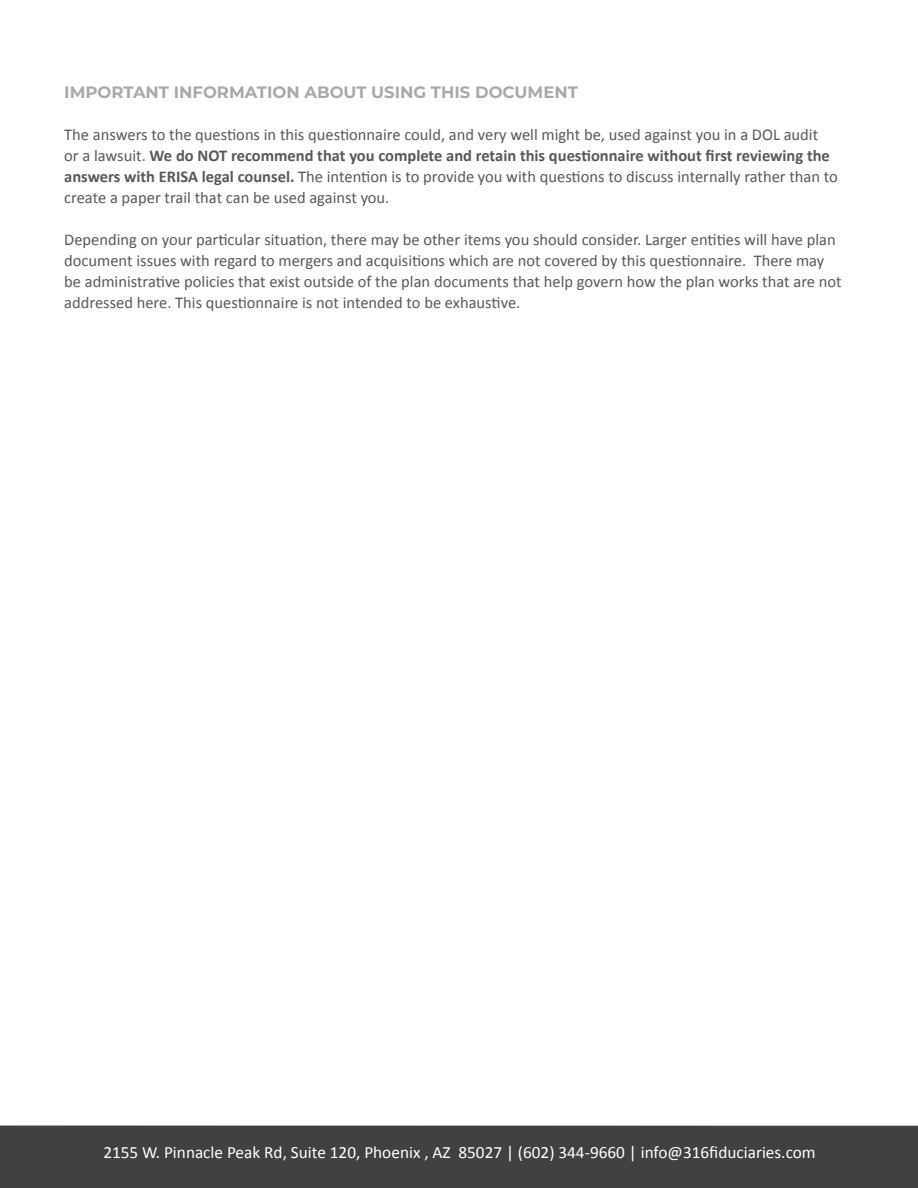
<style>
.page{position:relative;width:918px;height:1188px;background:#fff}
.page>*{position:absolute;margin:0;border:0;box-sizing:border-box;transform-origin:0 0}
.t1{font:17.25px "Calibri";color:#fff}
.t2{font:16.5px/21px "Calibri";color:#58595b}
.t3{font:700 16.5px "Montserrat";color:#a7a9ac}
.s1{font-weight:700}
</style>
<div class="page">
<div style="left:0;top:1126px;width:918px;height:62px;background:#414042"></div>
<p class="t3" style="left:64px;top:80px;width:515px">IMPORTANT INFORMATION ABOUT USING THIS DOCUMENT</p>
<p class="t2" style="left:64px;top:124px;width:775px">The answers to the questions in this questionnaire could, and very well might be, used against you in a DOL audit<br>or a lawsuit. <span class="s1">We do NOT recommend that you complete and retain this questionnaire without first reviewing the answers with ERISA legal counsel.</span> The intention is to provide you with questions to discuss internally rather than to create a paper trail that can be used against you.</p>
<p class="t2" style="left:64px;top:229px;width:779px">Depending on your particular situation, there may be other items you should consider. Larger entities will have plan document issues with regard to mergers and acquisitions which are not covered by this questionnaire. There may be administrative policies that exist outside of the plan documents that help govern how the plan works that are not addressed here. This questionnaire is not intended to be exhaustive.</p>
<p class="t1" style="left:103px;top:1140px;width:714px">2155 W. Pinnacle Peak Rd, Suite 120, Phoenix , AZ 85027 | (602) 344-9660 | info@316fiduciaries.com</p>
</div>
